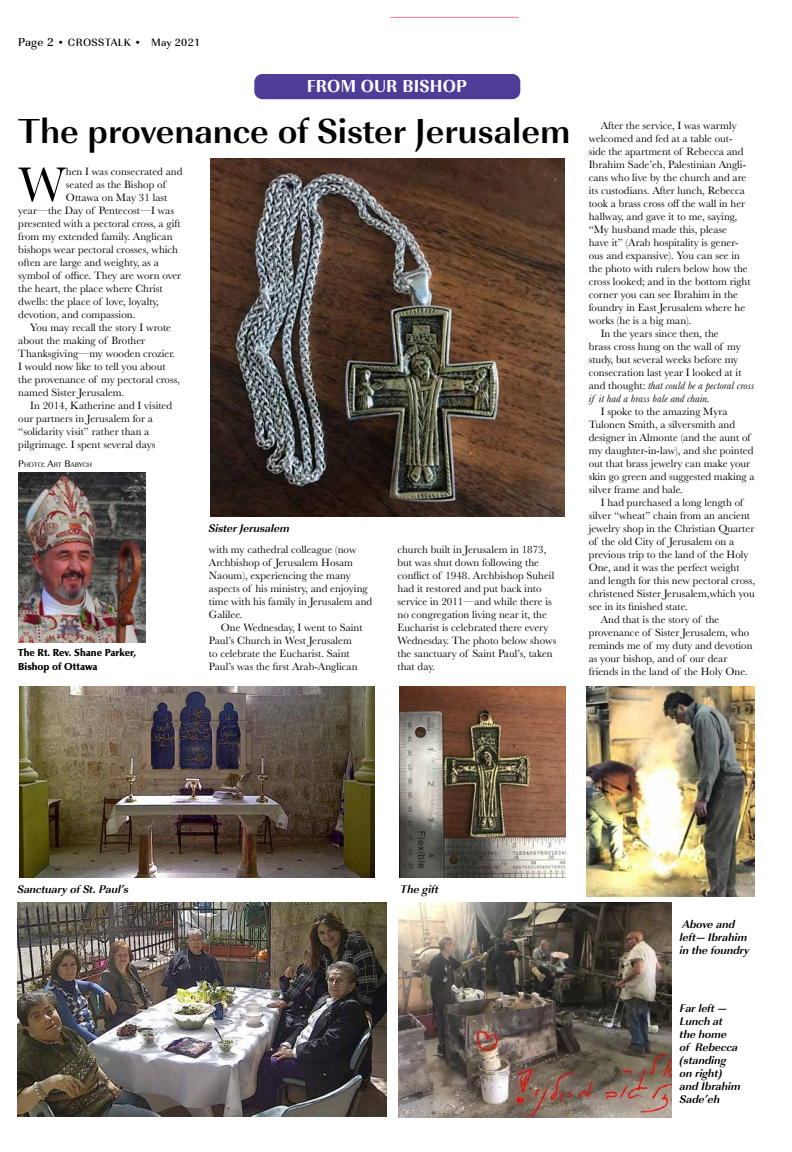
<style>
.page{position:relative;width:792px;height:1152px;background:#fff}
.page>*{position:absolute;margin:0;border:0;box-sizing:border-box;transform-origin:0 0}
.t1{font:50.3px "Baskerville";color:#000}
.t2{font:700 36px "Imperial URW";color:#000}
.t3{font:700 expanded 18px "Imperial URW";letter-spacing:.01em;color:#fff;scale:.95 1}
.t4{font:italic 700 11.5px/13px "Imperial URW";color:#000}
.t5{font:11px/13px "Baskerville";color:#000}
.t6{font:italic 11px "Baskerville";color:#000}
.t7{font:500 11px "Imperial URW";letter-spacing:.03em;color:#000}
.t8{font:900 10.5px/14.6px "Classico URW";color:#000}
.t9{font:7px "Imperial URW";letter-spacing:-.03em;color:#000}
.s1{font-size:12px}
.s2{font-style:inherit}
.s3{font-size:10px}
.s4{font-style:normal}
</style>
<div class="page">
<hr style="left:390px;top:17px;width:129px;height:1px;background:#f37a85">
<img style="left:210px;top:159px;width:355px;height:358px">
<div style="left:253px;top:73px;width:268px;height:27px;background:#4e3c97;border-radius:9px"></div>
<div style="left:252px;top:72px;width:270px;height:29px;border:2px solid #fff;border-radius:9px"></div>
<img style="left:18px;top:472px;width:128px;height:171px">
<img style="left:19px;top:686px;width:356px;height:192px">
<img style="left:17px;top:902px;width:370px;height:215px">
<img style="left:399px;top:686px;width:167px;height:192px">
<img style="left:587px;top:686px;width:168px;height:211px">
<img style="left:398px;top:902px;width:274px;height:216px">
<p class="t7" style="left:18px;top:34px;width:184px"><span class="s1">Page 2</span> • CROSSTALK <span class="s2">•</span> May 2021</p>
<h3 class="t3" style="left:307px;top:72px;width:170px">FROM OUR BISHOP</h3>
<h2 class="t2" style="left:19px;top:104px;width:553px">The provenance of Sister Jerusalem</h2>
<h1 class="t1" style="left:18px;top:153px;width:49px">W</h1>
<p class="t5" style="left:66px;top:165px;width:118px">hen I was consecrated and</p>
<p class="t5" style="left:66px;top:178px;width:101px">seated as the Bishop of</p>
<p class="t5" style="left:66px;top:191px;width:103px">Ottawa on May 31 last</p>
<p class="t5" style="left:18px;top:204px;width:157px">year—the Day of Pentecost—I was</p>
<p class="t5" style="left:18px;top:217px;width:164px">presented with a pectoral cross, a gift</p>
<p class="t5" style="left:18px;top:230px;width:156px">from my extended family. Anglican</p>
<p class="t5" style="left:18px;top:243px;width:161px">bishops wear pectoral crosses, which</p>
<p class="t5" style="left:18px;top:256px;width:142px">often are large and weighty, as a</p>
<p class="t5" style="left:18px;top:269px;width:165px">symbol of office. They are worn over</p>
<p class="t5" style="left:18px;top:282px;width:146px">the heart, the place where Christ</p>
<p class="t5" style="left:18px;top:295px;width:142px">dwells: the place of love, loyalty,</p>
<p class="t5" style="left:18px;top:308px;width:119px">devotion, and compassion.</p>
<p class="t5" style="left:30px;top:321px;width:142px">You may recall the story I wrote</p>
<p class="t5" style="left:18px;top:334px;width:128px">about the making of Brother</p>
<p class="t5" style="left:18px;top:347px;width:158px">Thanksgiving—my wooden crozier.</p>
<p class="t5" style="left:18px;top:360px;width:149px">I would now like to tell you about</p>
<p class="t5" style="left:18px;top:373px;width:163px">the provenance of my pectoral cross,</p>
<p class="t5" style="left:18px;top:386px;width:108px">named Sister Jerusalem.</p>
<p class="t5" style="left:30px;top:399px;width:143px">In 2014, Katherine and I visited</p>
<p class="t5" style="left:18px;top:412px;width:136px">our partners in Jerusalem for a</p>
<p class="t5" style="left:18px;top:425px;width:133px">“solidarity visit” rather than a</p>
<p class="t5" style="left:18px;top:438px;width:139px">pilgrimage. I spent several days</p>
<p class="t9" style="left:18px;top:460px;width:75px"><span class="s3">P</span>HOTO<span class="s3">: A</span>RT <span class="s3">B</span>ABYCH</p>
<p class="t8" style="left:18px;top:645px;width:119px">The Rt. Rev. Shane Parker,<br>Bishop of Ottawa</p>
<p class="t4" style="left:209px;top:521px;width:82px">Sister Jerusalem</p>
<p class="t5" style="left:209px;top:543px;width:165px">with my cathedral colleague (now<br>Archbishop of Jerusalem Hosam<br>Naoum), experiencing the many aspects of his ministry, and enjoying time with his family in Jerusalem and<br>Galilee.</p>
<p class="t5" style="left:209px;top:621px;width:155px;text-indent:12px">One Wednesday, I went to Saint<br>Paul’s Church in West Jerusalem to celebrate the Eucharist. Saint<br>Paul’s was the first Arab-Anglican</p>
<p class="t5" style="left:398px;top:543px;width:160px">church built in Jerusalem in 1873, but was shut down following the conflict of 1948. Archbishop Suheil had it restored and put back into service in 2011—and while there is no congregation living near it, the<br>Eucharist is celebrated there every<br>Wednesday. The photo below shows the sanctuary of Saint Paul’s, taken that day.</p>
<p class="t5" style="left:601px;top:119px;width:137px">After the service, I was warmly</p>
<p class="t5" style="left:589px;top:132px;width:145px">welcomed and fed at a table out-</p>
<p class="t5" style="left:589px;top:145px;width:156px">side the apartment of Rebecca and</p>
<p class="t5" style="left:589px;top:158px;width:159px">Ibrahim Sade’eh, Palestinian Angli-</p>
<p class="t5" style="left:589px;top:171px;width:159px">cans who live by the church and are</p>
<p class="t5" style="left:589px;top:184px;width:158px">its custodians. After lunch, Rebecca</p>
<p class="t5" style="left:589px;top:197px;width:158px">took a brass cross off the wall in her</p>
<p class="t5" style="left:589px;top:210px;width:150px">hallway, and gave it to me, saying,</p>
<p class="t5" style="left:589px;top:223px;width:140px">“My husband made this, please</p>
<p class="t5" style="left:589px;top:236px;width:151px">have it” (Arab hospitality is gener-</p>
<p class="t5" style="left:589px;top:249px;width:153px">ous and expansive). You can see in</p>
<p class="t5" style="left:589px;top:262px;width:160px">the photo with rulers below how the</p>
<p class="t5" style="left:589px;top:275px;width:163px">cross looked; and in the bottom right</p>
<p class="t5" style="left:589px;top:288px;width:151px">corner you can see Ibrahim in the</p>
<p class="t5" style="left:589px;top:301px;width:158px">foundry in East Jerusalem where he</p>
<p class="t5" style="left:589px;top:314px;width:104px">works (he is a big man).</p>
<p class="t5" style="left:601px;top:327px;width:119px">In the years since then, the</p>
<p class="t5" style="left:589px;top:340px;width:154px">brass cross hung on the wall of my</p>
<p class="t5" style="left:589px;top:353px;width:151px">study, but several weeks before my</p>
<p class="t5" style="left:589px;top:366px;width:154px">consecration last year I looked at it</p>
<p class="t6" style="left:589px;top:378px;width:167px"><span class="s4">and thought:</span> that could be a pectoral cross</p>
<p class="t6" style="left:589px;top:391px;width:122px">if it had a brass bale and chain.</p>
<p class="t5" style="left:589px;top:405px;width:167px;text-indent:12px">I spoke to the amazing Myra<br>Tulonen Smith, a silversmith and designer in Almonte (and the aunt of my daughter-in-law), and she pointed out that brass jewelry can make your skin go green and suggested making a silver frame and bale.</p>
<p class="t5" style="left:601px;top:496px;width:144px">I had purchased a long length of</p>
<p class="t5" style="left:589px;top:509px;width:163px">silver “wheat” chain from an ancient</p>
<p class="t5" style="left:589px;top:522px;width:167px">jewelry shop in the Christian Quarter</p>
<p class="t5" style="left:589px;top:535px;width:147px">of the old City of Jerusalem on a</p>
<p class="t5" style="left:589px;top:548px;width:161px">previous trip to the land of the Holy</p>
<p class="t5" style="left:589px;top:561px;width:152px">One, and it was the perfect weight</p>
<p class="t5" style="left:589px;top:574px;width:168px">and length for this new pectoral cross,</p>
<p class="t5" style="left:589px;top:587px;width:168px">christened Sister Jerusalem,which you</p>
<p class="t5" style="left:589px;top:600px;width:101px">see in its finished state.</p>
<p class="t5" style="left:601px;top:613px;width:120px">And that is the story of the</p>
<p class="t5" style="left:589px;top:626px;width:162px">provenance of Sister Jerusalem, who</p>
<p class="t5" style="left:589px;top:639px;width:165px">reminds me of my duty and devotion</p>
<p class="t5" style="left:589px;top:652px;width:140px">as your bishop, and of our dear</p>
<p class="t5" style="left:589px;top:665px;width:160px">friends in the land of the Holy One.</p>
<p class="t4" style="left:17px;top:883px;width:113px">Sanctuary of St. Paul’s</p>
<p class="t4" style="left:401px;top:883px;width:40px">The gift</p>
<p class="t4" style="left:680px;top:917px;width:71px">Above and left— Ibrahim in the foundry</p>
<p class="t4" style="left:680px;top:1001px;width:62px">Far left —<br>Lunch at the home<br>of Rebecca (standing on right) and Ibrahim<br>Sade’eh</p>
</div>
